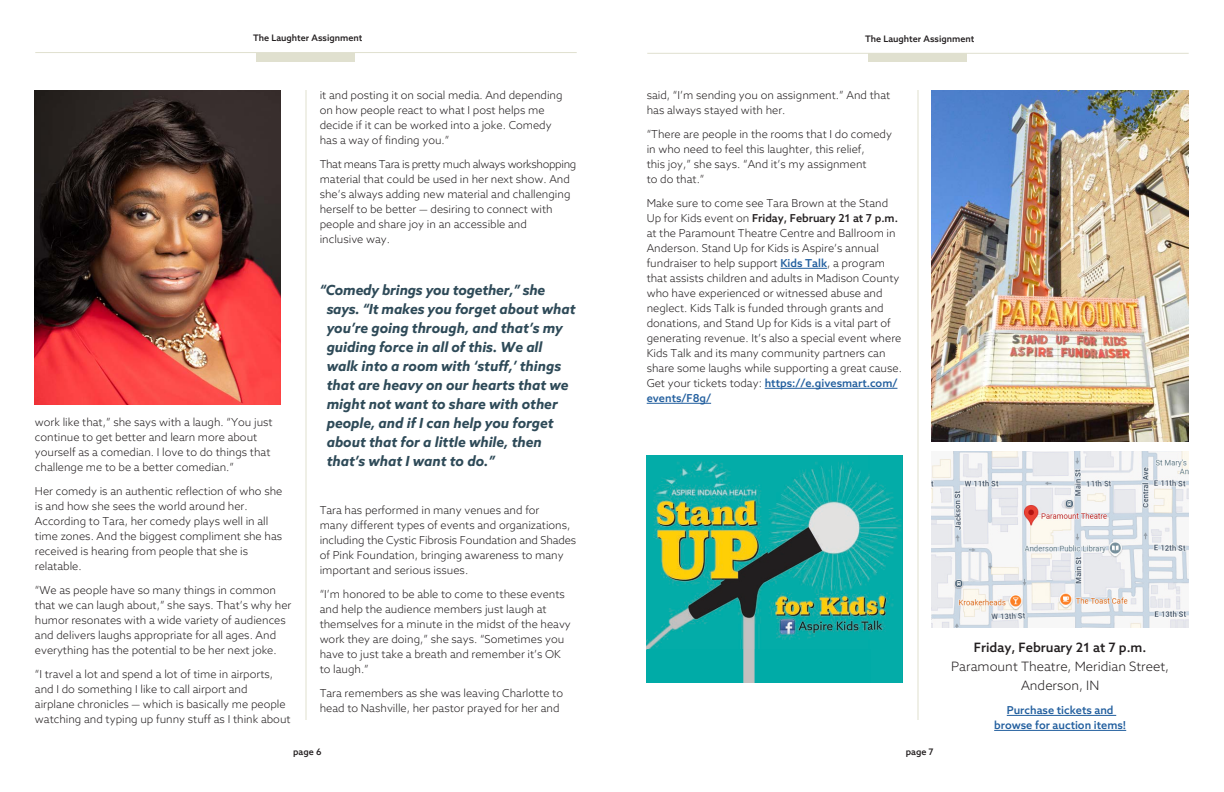
<style>
.page{position:relative;width:1224px;height:792px;background:#fff}
.page>*{position:absolute;margin:0;border:0;box-sizing:border-box;transform-origin:0 0}
.t1{font:italic 700 14px/19px "Azo Sans";color:#2e4a58}
.t2{font:300 13px/19px "Azo Sans";color:#231f20;text-align:center}
.t3{font:500 13px "Azo Sans";color:#231f20}
.t4{font:300 11px/15px "Azo Sans";color:#231f20}
.t5{font:500 11px/15px "Azo Sans";color:#215e9e;text-align:center}
.t6{font:500 9px "Azo Sans";color:#231f20}
.s1{font-weight:500}
.s2{font-weight:500;color:#215e9e}
</style>
<div class="page">
<hr style="left:647px;top:53px;width:542px;height:1px;background:#e0e0cf">
<div style="left:868px;top:53px;width:100px;height:9px;background:#e0e0cf"></div>
<hr style="left:35px;top:52px;width:542px;height:1px;background:#e0e0cf">
<div style="left:256px;top:53px;width:100px;height:9px;background:#e0e0cf"></div>
<img style="left:931px;top:451px;width:258px;height:176px">
<hr style="left:918px;top:90px;width:1px;height:630px;background:#e0e0cf">
<hr style="left:1007px;top:715px;width:109px;height:1px;background:#215e9e">
<hr style="left:994px;top:730px;width:132px;height:1px;background:#215e9e">
<hr style="left:780px;top:268px;width:47px;height:1px;background:#215e9e">
<hr style="left:765px;top:388px;width:132px;height:1px;background:#215e9e">
<hr style="left:647px;top:403px;width:64px;height:1px;background:#215e9e">
<img style="left:35px;top:90px;width:246px;height:315px">
<img style="left:647px;top:455px;width:255px;height:227px">
<hr style="left:306px;top:90px;width:1px;height:630px;background:#e0e0cf">
<img style="left:931px;top:90px;width:258px;height:351px">
<p class="t6" style="left:253px;top:32px;width:111px">The Laughter Assignment</p>
<p class="t4" style="left:35px;top:415px;width:239px">work like that,” she says with a laugh. “You just continue to get better and learn more about yourself as a comedian. I love to do things that challenge me to be a better comedian.”</p>
<p class="t4" style="left:35px;top:484px;width:249px">Her comedy is an authentic reflection of who she is and how she sees the world around her.<br>According to Tara, her comedy plays well in all time zones. And the biggest compliment she has received is hearing from people that she is relatable.</p>
<p class="t4" style="left:35px;top:583px;width:258px">“We as people have so many things in common that we can laugh about,” she says. That’s why her humor resonates with a wide variety of audiences and delivers laughs appropriate for all ages. And everything has the potential to be her next joke.</p>
<p class="t4" style="left:35px;top:667px;width:257px">“I travel a lot and spend a lot of time in airports, and I do something I like to call airport and<br>airplane chronicles — which is basically me people watching and typing up funny stuff as I think about</p>
<p class="t4" style="left:320px;top:87px;width:244px">it and posting it on social media. And depending on how people react to what I post helps me decide if it can be worked into a joke. Comedy has a way of finding you.”</p>
<p class="t4" style="left:320px;top:156px;width:258px">That means Tara is pretty much always workshopping material that could be used in her next show. And she’s always adding new material and challenging herself to be better — desiring to connect with people and share joy in an accessible and<br>inclusive way.</p>
<p class="t1" style="left:327px;top:280px;width:250px;text-indent:-7px">“Comedy brings you together,” she says. “It makes you forget about what you’re going through, and that’s my guiding force in all of this. We all walk into a room with ‘stuff,’ things that are heavy on our hearts that we might not want to share with other people, and if I can help you forget about that for a little while, then that’s what I want to do.”</p>
<p class="t4" style="left:320px;top:502px;width:258px">Tara has performed in many venues and for<br>many different types of events and organizations, including the Cystic Fibrosis Foundation and Shades of Pink Foundation, bringing awareness to many important and serious issues.</p>
<p class="t4" style="left:320px;top:586px;width:253px">“I’m honored to be able to come to these events and help the audience members just laugh at themselves for a minute in the midst of the heavy work they are doing,” she says. “Sometimes you have to just take a breath and remember it’s OK to laugh.”</p>
<p class="t4" style="left:320px;top:685px;width:245px">Tara remembers as she was leaving Charlotte to head to Nashville, her pastor prayed for her and</p>
<p class="t6" style="left:865px;top:33px;width:111px">The Laughter Assignment</p>
<p class="t4" style="left:647px;top:87px;width:245px">said, “I’m sending you on assignment.” And that has always stayed with her.</p>
<p class="t4" style="left:647px;top:126px;width:247px">“There are people in the rooms that I do comedy in who need to feel this laughter, this relief,<br>this joy,” she says. “And it’s my assignment<br>to do that.”</p>
<p class="t4" style="left:647px;top:195px;width:257px">Make sure to come see Tara Brown at the Stand Up for Kids event on <span class="s1">Friday, February 21 at 7 p.m. </span>at the Paramount Theatre Centre and Ballroom in Anderson. Stand Up for Kids is Aspire’s annual fundraiser to help support <span class="s2">Kids Talk</span>, a program that assists children and adults in Madison County who have experienced or witnessed abuse and neglect. Kids Talk is funded through grants and donations, and Stand Up for Kids is a vital part of generating revenue. It’s also a special event where Kids Talk and its many community partners can share some laughs while supporting a great cause.<br>Get your tickets today: <span class="s2">https://e.givesmart.com/ events/F8g/</span></p>
<p class="t3" style="left:974px;top:639px;width:174px">Friday, February 21 at 7 p.m.</p>
<p class="t2" style="left:951px;top:657px;width:219px">Paramount Theatre, Meridian Street,<br>Anderson, IN</p>
<p class="t5" style="left:994px;top:702px;width:134px">Purchase tickets and browse for auction items!</p>
<p class="t6" style="left:293px;top:746px;width:30px">page 6</p>
<p class="t6" style="left:906px;top:746px;width:29px">page 7</p>
</div>
